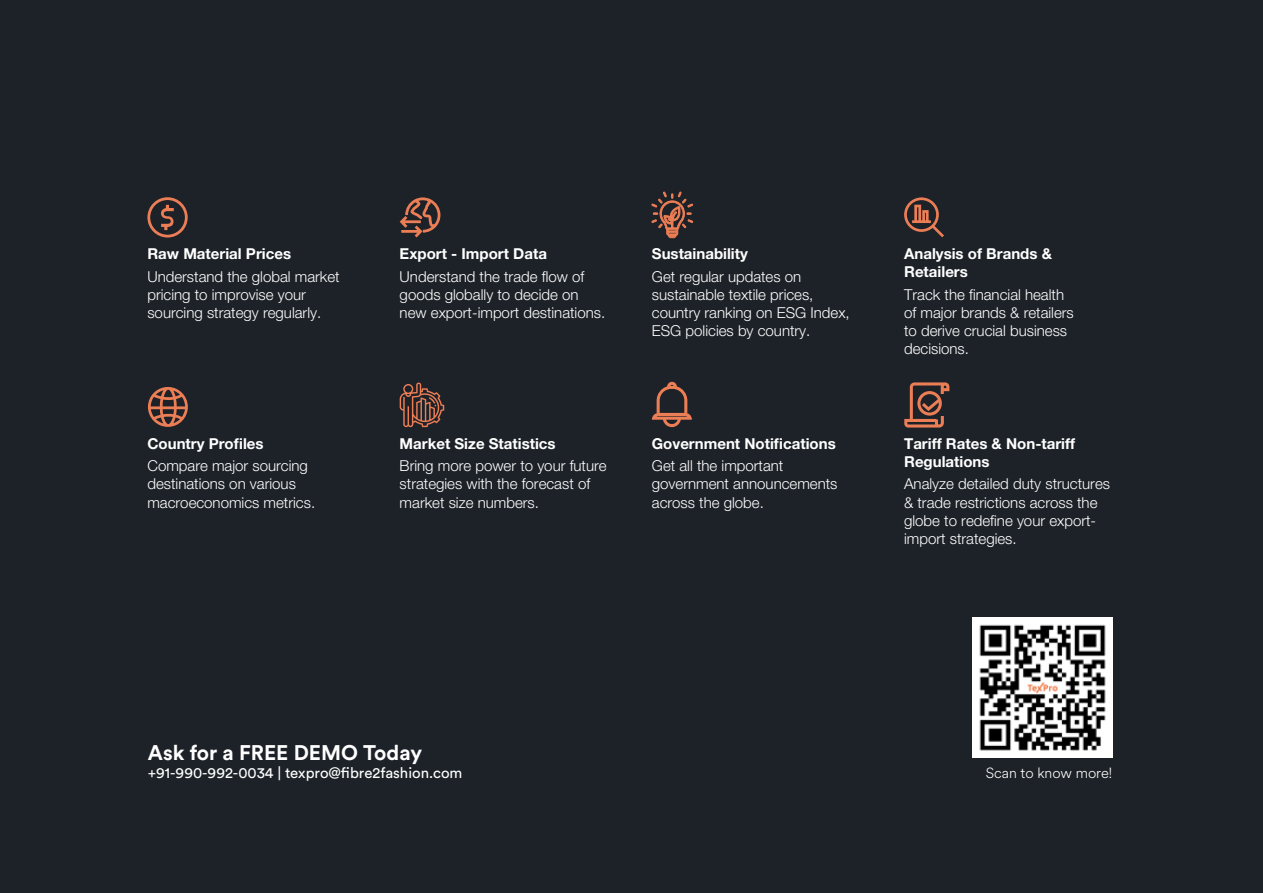
<style>
.page{position:relative;width:1263px;height:893px;background:#1d2228}
.page>*{position:absolute;margin:0;border:0;box-sizing:border-box;transform-origin:0 0}
.t1{font:700 21px "Circular Std";color:#fff}
.t2{font:15px/18px "Helvetica Neue LT 45 Lt";color:#fff}
.t3{font:15px/18px "Helvetica Neue LT 75 Bd";color:#fff}
.t4{font:15px "Circular Std";color:#fff}
.t5{font:300 14.55px "Circular Spotify Text";color:#fff}
</style>
<div class="page">
<img style="left:973px;top:618px;width:139px;height:139px">
<svg style="left:147px;top:197px;width:41px;height:41px"></svg>
<svg style="left:400px;top:197px;width:40px;height:40px"></svg>
<svg style="left:651px;top:191px;width:43px;height:48px"></svg>
<svg style="left:904px;top:197px;width:40px;height:40px"></svg>
<svg style="left:148px;top:387px;width:40px;height:40px"></svg>
<svg style="left:400px;top:383px;width:44px;height:44px"></svg>
<svg style="left:652px;top:382px;width:40px;height:45px"></svg>
<svg style="left:904px;top:382px;width:45px;height:46px"></svg>
<p class="t3" style="left:147px;top:244px;width:145px">Raw Material Prices</p>
<p class="t2" style="left:147px;top:267px;width:194px">Understand the global market pricing to improvise your sourcing strategy regularly.</p>
<p class="t3" style="left:147px;top:434px;width:118px">Country Profiles</p>
<p class="t2" style="left:147px;top:457px;width:169px">Compare major sourcing destinations on various macroeconomics metrics.</p>
<p class="t3" style="left:400px;top:244px;width:149px">Export - Import Data</p>
<p class="t2" style="left:400px;top:267px;width:207px">Understand the trade flow of goods globally to decide on new export-import destinations.</p>
<p class="t3" style="left:400px;top:434px;width:157px">Market Size Statistics</p>
<p class="t2" style="left:400px;top:457px;width:209px">Bring more power to your future strategies with the forecast of market size numbers.</p>
<p class="t3" style="left:652px;top:244px;width:98px">Sustainability</p>
<p class="t2" style="left:652px;top:267px;width:199px">Get regular updates on sustainable textile prices, country ranking on ESG Index,<br>ESG policies by country.</p>
<p class="t3" style="left:652px;top:434px;width:185px">Government Notifications</p>
<p class="t2" style="left:652px;top:457px;width:187px">Get all the important government announcements across the globe.</p>
<p class="t3" style="left:904px;top:244px;width:149px">Analysis of Brands &amp;<br>Retailers</p>
<p class="t2" style="left:904px;top:285px;width:171px">Track the financial health of major brands &amp; retailers to derive crucial business decisions.</p>
<p class="t3" style="left:904px;top:434px;width:172px">Tariff Rates &amp; Non-tariff<br>Regulations</p>
<p class="t2" style="left:904px;top:475px;width:207px">Analyze detailed duty structures &amp; trade restrictions across the globe to redefine your export&shy;import strategies.</p>
<h1 class="t1" style="left:148px;top:739px;width:276px">Ask for a FREE DEMO Today</h1>
<p class="t4" style="left:148px;top:763px;width:316px">+91-990-992-0034 | texpro@fibre2fashion.com</p>
<p class="t5" style="left:986px;top:763px;width:128px">Scan to know more!</p>
</div>
